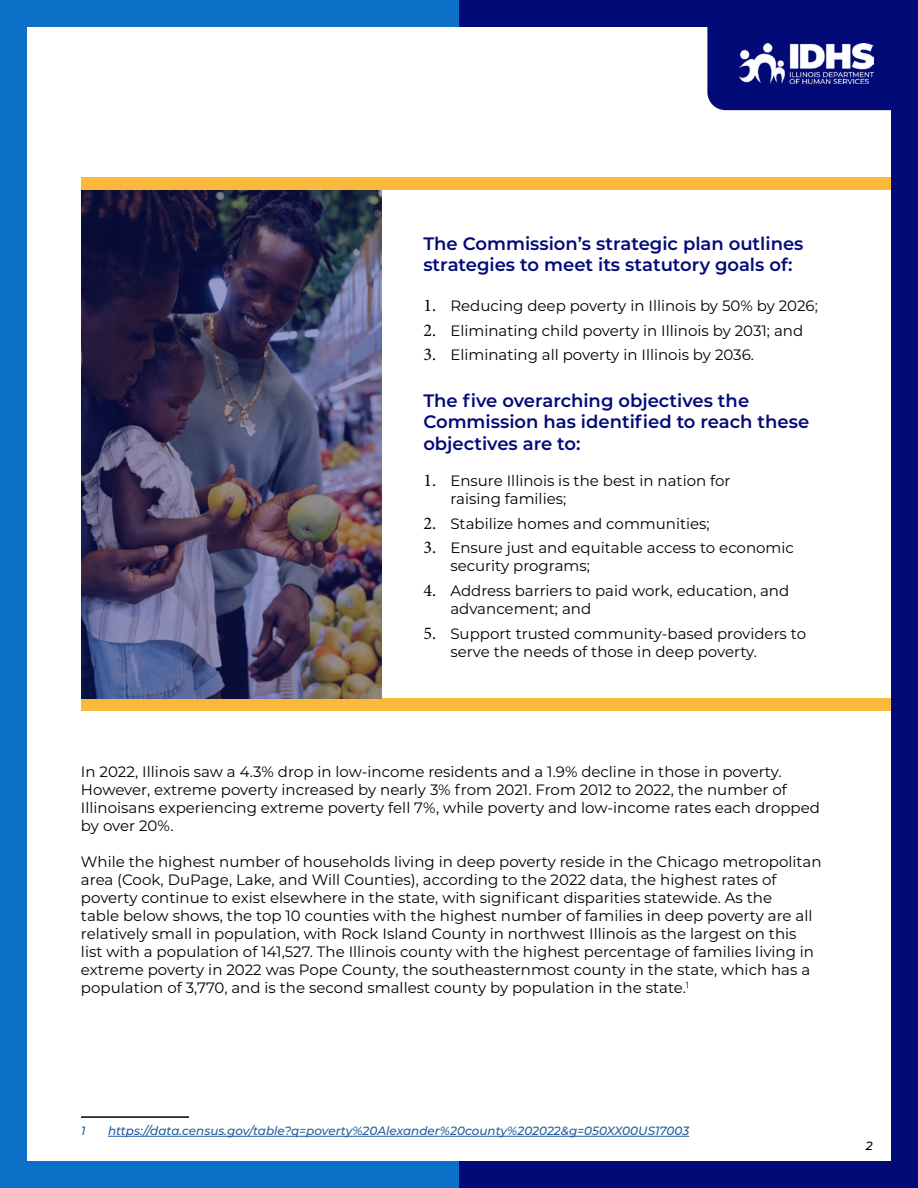
<style>
.page{position:relative;width:918px;height:1188px;background:#0c70c8}
.page>*{position:absolute;margin:0;border:0;box-sizing:border-box;transform-origin:0 0}
.t1{font:600 18px/21.6px "Montserrat";color:#020a78}
.t2{font:15px/18px "Montserrat";color:#000}
.t3{font:italic 500 12px "Montserrat";color:#215e9e}
.t4{font:italic 500 12px "Montserrat";color:#000}
.s1{font-family:"Minion Pro";font-size:18px}
</style>
<div class="page">
<div style="left:459px;top:0;width:459px;height:1188px;background:#020a78"></div>
<div style="left:27px;top:27px;width:864px;height:1134px;background:#fff"></div>
<div style="left:707px;top:27px;width:184px;height:83px;background:#020a78"></div>
<img style="left:739px;top:43px;width:134px;height:41px">
<div style="left:81px;top:177px;width:810px;height:13px;background:#fbb83a"></div>
<div style="left:81px;top:698px;width:810px;height:13px;background:#fbb83a"></div>
<hr style="left:81px;top:1116px;width:108px;height:2px;background:#000">
<hr style="left:108px;top:1136px;width:581px;height:1px;background:#215e9e">
<img style="left:81px;top:190px;width:300px;height:508px">
<h3 class="t1" style="left:423px;top:232px;width:382px">The Commission’s strategic plan outlines strategies to meet its statutory goals of:</h3>
<p class="t2" style="left:423px;top:296px;width:396px"><span class="s1">1.</span> Reducing deep poverty in Illinois by 50% by 2026;</p>
<p class="t2" style="left:423px;top:321px;width:381px"><span class="s1">2.</span> Eliminating child poverty in Illinois by 2031; and</p>
<p class="t2" style="left:423px;top:345px;width:332px"><span class="s1">3.</span> Eliminating all poverty in Illinois by 2036.</p>
<h3 class="t1" style="left:423px;top:389px;width:387px">The five overarching objectives the<br>Commission has identified to reach these objectives are to:</h3>
<p class="t2" style="left:450px;top:471px;width:282px;text-indent:-27px"><span class="s1">1.</span> Ensure Illinois is the best in nation for raising families;</p>
<p class="t2" style="left:423px;top:514px;width:288px"><span class="s1">2.</span> Stabilize homes and communities;</p>
<p class="t2" style="left:450px;top:539px;width:345px;text-indent:-27px"><span class="s1">3.</span> Ensure just and equitable access to economic security programs;</p>
<p class="t2" style="left:450px;top:581px;width:340px;text-indent:-27px"><span class="s1">4.</span> Address barriers to paid work, education, and advancement; and</p>
<p class="t2" style="left:450px;top:624px;width:357px;text-indent:-27px"><span class="s1">5.</span> Support trusted community-based providers to serve the needs of those in deep poverty.</p>
<p class="t2" style="left:81px;top:762px;width:741px">In 2022, Illinois saw a 4.3% drop in low-income residents and a 1.9% decline in those in poverty.<br>However, extreme poverty increased by nearly 3% from 2021. From 2012 to 2022, the number of Illinoisans experiencing extreme poverty fell 7%, while poverty and low-income rates each dropped by over 20%.</p>
<p class="t2" style="left:81px;top:852px;width:742px">While the highest number of households living in deep poverty reside in the Chicago metropolitan area (Cook, DuPage, Lake, and Will Counties), according to the 2022 data, the highest rates of poverty continue to exist elsewhere in the state, with significant disparities statewide. As the<br>table below shows, the top 10 counties with the highest number of families in deep poverty are all relatively small in population, with Rock Island County in northwest Illinois as the largest on this list with a population of 141,527. The Illinois county with the highest percentage of families living in extreme poverty in 2022 was Pope County, the southeasternmost county in the state, which has a population of 3,770, and is the second smallest county by population in the state.<sup>1</sup></p>
<p class="t3" style="left:81px;top:1122px;width:6px">1</p>
<p class="t3" style="left:108px;top:1122px;width:583px">https://data.census.gov/table?q=poverty%20Alexander%20county%202022&amp;g=050XX00US17003</p>
<p class="t4" style="left:866px;top:1137px;width:8px">2</p>
</div>
